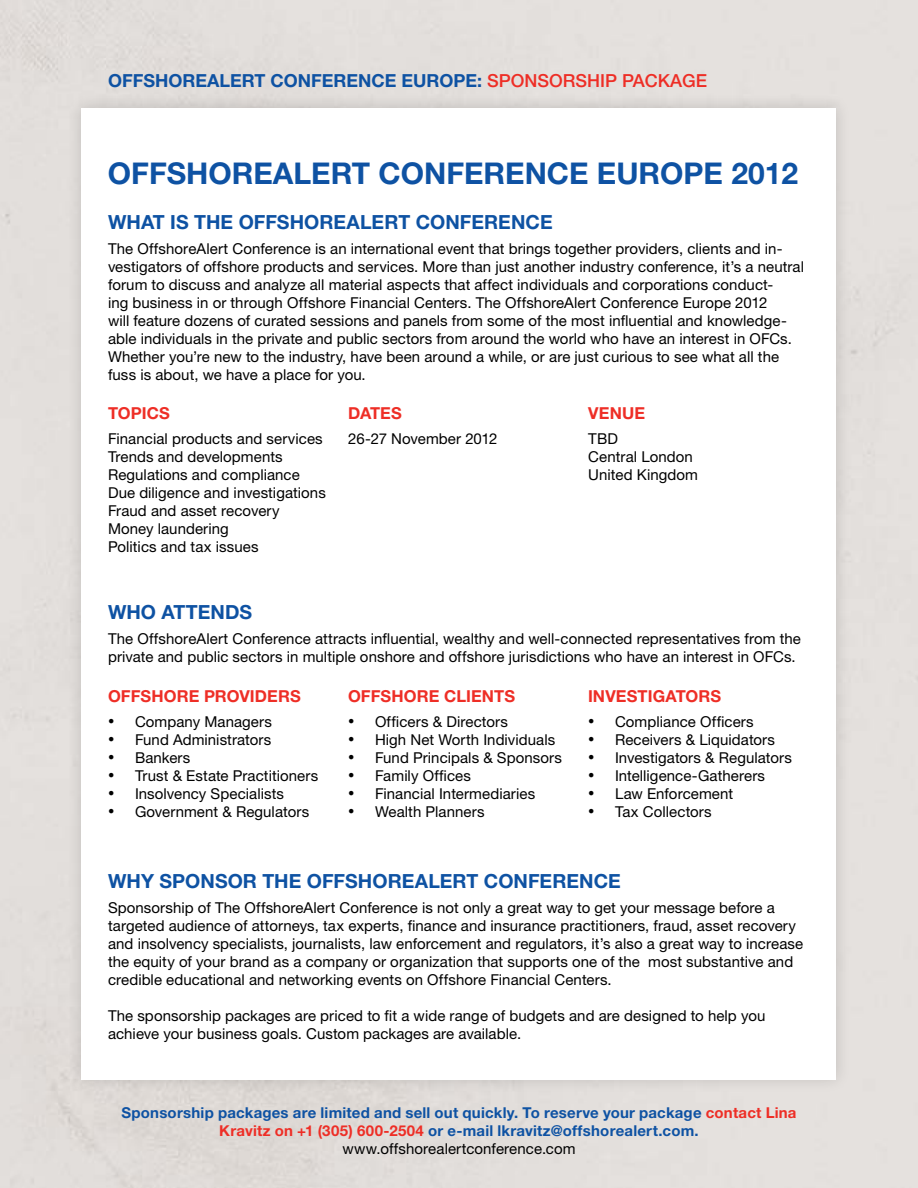
<style>
.page{position:relative;width:918px;height:1188px;background:#fff}
.page>*{position:absolute;margin:0;border:0;box-sizing:border-box;transform-origin:0 0}
.t1{font:700 30px "Helvetica Neue LT Std";color:#0e52a3}
.t2{font:700 19.5px "Helvetica Neue LT Std";color:#0e52a3}
.t3{font:700 18px "Helvetica Neue LT Std";color:#0e52a3}
.t4{font:500 18px "Helvetica Neue LT Std";color:#ee2e26}
.t5{font:700 16.5px "Helvetica Neue LT Std";letter-spacing:.005em;color:#ee2e26}
.t6{font:15px/18px "Helvetica Neue LT Std";letter-spacing:.005em;color:#000}
.t7{font:700 15px/18px "Helvetica Neue LT Std";letter-spacing:.015em;color:#0e52a3;text-align:center}
.s1{font-weight:700;color:#0e52a3}
.s2{font-family:"Times New Roman";font-size:18px}
.s3{color:#ee2e26}
.s4{font-weight:400;color:#000}
</style>
<div class="page">
<div style="left:66px;top:92px;width:784px;height:1002px;background:#000;opacity:.15"></div>
<div style="left:82px;top:108px;width:754px;height:971px;background:#fff"></div>
<p class="t3" style="left:108px;top:70px;width:49px">OFFSHORE</p>
<p class="t3" style="left:207px;top:70px;width:25px">ALER</p>
<p class="t3" style="left:254px;top:70px;width:81px">T CON FERENCE</p>
<p class="t3" style="left:401px;top:70px;width:39px">EUROPE</p>
<p class="t4" style="left:477px;top:70px;width:232px"><span class="s1">:</span> SPONSORSHIP PACKAGE</p>
<h1 class="t1" style="left:108px;top:155px;width:81px">OFFSHORE</h1>
<h1 class="t1" style="left:273px;top:155px;width:41px">ALER</h1>
<h1 class="t1" style="left:352px;top:155px;width:134px">T CON FERENCE</h1>
<h1 class="t1" style="left:597px;top:155px;width:203px">EUROPE 2012</h1>
<h2 class="t2" style="left:108px;top:210px;width:184px">WHAT IS THE OFFSHORE</h2>
<h2 class="t2" style="left:347px;top:210px;width:27px">ALER</h2>
<h2 class="t2" style="left:398px;top:210px;width:33px">T CON</h2>
<h2 class="t2" style="left:460px;top:210px;width:26px">FERENCE</h2>
<p class="t6" style="left:108px;top:240px;width:698px">The OffshoreAlert Conference is an international event that brings together providers, clients and in&shy;vestigators of offshore products and services. More than just another industry conference, it’s a neutral forum to discuss and analyze all material aspects that affect individuals and corporations conduct-<br>ing business in or through Offshore Financial Centers. The OffshoreAlert Conference Europe 2012<br>will feature dozens of curated sessions and panels from some of the most influential and knowledge&shy;able individuals in the private and public sectors from around the world who have an interest in OFCs.<br>Whether you’re new to the industry, have been around a while, or are just curious to see what all the fuss is about, we have a place for you.</p>
<p class="t5" style="left:108px;top:403px;width:12px">TOPICS</p>
<p class="t6" style="left:108px;top:429px;width:219px">Financial products and services<br>Trends and developments<br>Regulations and compliance<br>Due diligence and investigations<br>Fraud and asset recovery<br>Money laundering<br>Politics and tax issues</p>
<p class="t5" style="left:348px;top:403px;width:44px">DATES</p>
<p class="t6" style="left:348px;top:429px;width:151px">26-27 November 2012</p>
<p class="t5" style="left:588px;top:403px;width:12px">VEN</p>
<p class="t5" style="left:622px;top:403px;width:23px">UE</p>
<p class="t6" style="left:588px;top:429px;width:111px">TBD<br>Central London<br>United Kingdom</p>
<h2 class="t2" style="left:108px;top:600px;width:104px">WHO ATTENDS</h2>
<p class="t6" style="left:108px;top:629px;width:694px">The OffshoreAlert Conference attracts influential, wealthy and well-connected representatives from the private and public sectors in multiple onshore and offshore jurisdictions who have an interest in OFCs.</p>
<p class="t5" style="left:108px;top:686px;width:194px">OFFSHORE PROVIDERS</p>
<p class="t6" style="left:108px;top:712px;width:166px"><span class="s2">•</span> Company Managers</p>
<p class="t6" style="left:108px;top:730px;width:165px"><span class="s2">•</span> Fund Administrators</p>
<p class="t6" style="left:108px;top:748px;width:84px"><span class="s2">•</span> Bankers</p>
<p class="t6" style="left:108px;top:766px;width:212px"><span class="s2">•</span> Trust &amp; Estate Practitioners</p>
<p class="t6" style="left:108px;top:784px;width:178px"><span class="s2">•</span> Insolvency Specialists</p>
<p class="t6" style="left:108px;top:802px;width:203px"><span class="s2">•</span> Government &amp; Regulators</p>
<p class="t5" style="left:348px;top:686px;width:169px">OFFSHORE CLIENTS</p>
<p class="t6" style="left:348px;top:712px;width:161px"><span class="s2">•</span> Officers &amp; Directors</p>
<p class="t6" style="left:348px;top:730px;width:209px"><span class="s2">•</span> High Net Worth Individuals</p>
<p class="t6" style="left:348px;top:748px;width:216px"><span class="s2">•</span> Fund Principals &amp; Sponsors</p>
<p class="t6" style="left:348px;top:766px;width:125px"><span class="s2">•</span> Family Offices</p>
<p class="t6" style="left:348px;top:784px;width:189px"><span class="s2">•</span> Financial Intermediaries</p>
<p class="t6" style="left:348px;top:802px;width:138px"><span class="s2">•</span> Wealth Planners</p>
<p class="t5" style="left:588px;top:686px;width:135px">INVESTIGATORS</p>
<p class="t6" style="left:588px;top:712px;width:167px"><span class="s2">•</span> Compliance Officers</p>
<p class="t6" style="left:588px;top:730px;width:189px"><span class="s2">•</span> Receivers &amp; Liquidators</p>
<p class="t6" style="left:588px;top:748px;width:206px"><span class="s2">•</span> Investigators &amp; Regulators</p>
<p class="t6" style="left:588px;top:766px;width:179px"><span class="s2">•</span> Intelligence-Gatherers</p>
<p class="t6" style="left:588px;top:784px;width:147px"><span class="s2">•</span> Law Enforcement</p>
<p class="t6" style="left:588px;top:802px;width:125px"><span class="s2">•</span> Tax Collectors</p>
<h2 class="t2" style="left:108px;top:869px;width:80px">WHY SPONSOR</h2>
<h2 class="t2" style="left:262px;top:869px;width:98px">THE OFFSHORE</h2>
<h2 class="t2" style="left:415px;top:869px;width:27px">ALER</h2>
<h2 class="t2" style="left:467px;top:869px;width:33px">T CON</h2>
<h2 class="t2" style="left:528px;top:869px;width:26px">FERENCE</h2>
<p class="t6" style="left:108px;top:898px;width:697px">Sponsorship of The OffshoreAlert Conference is not only a great way to get your message before a targeted audience of attorneys, tax experts, finance and insurance practitioners, fraud, asset recovery and insolvency specialists, journalists, law enforcement and regulators, it’s also a great way to increase the equity of your brand as a company or organization that supports one of the most substantive and credible educational and networking events on Offshore Financial Centers.</p>
<p class="t6" style="left:108px;top:1006px;width:659px">The sponsorship packages are priced to fit a wide range of budgets and are designed to help you achieve your business goals. Custom packages are available.</p>
<p class="t7" style="left:122px;top:1103px;width:677px">SPONSORSHIP PACKAGES ARE LIMITED AND SELL OUT QUICKLY. TO RESERVE YOUR PACKAGE <span class="s3">CONTACT LINA<br>KRAVITZ ON +1 (305) 600-2504</span> OR E-MAIL LKRAVITZ@OFFSHOREALERT.COM. <span class="s4">www.offshorealertconference.com</span></p>
</div>
